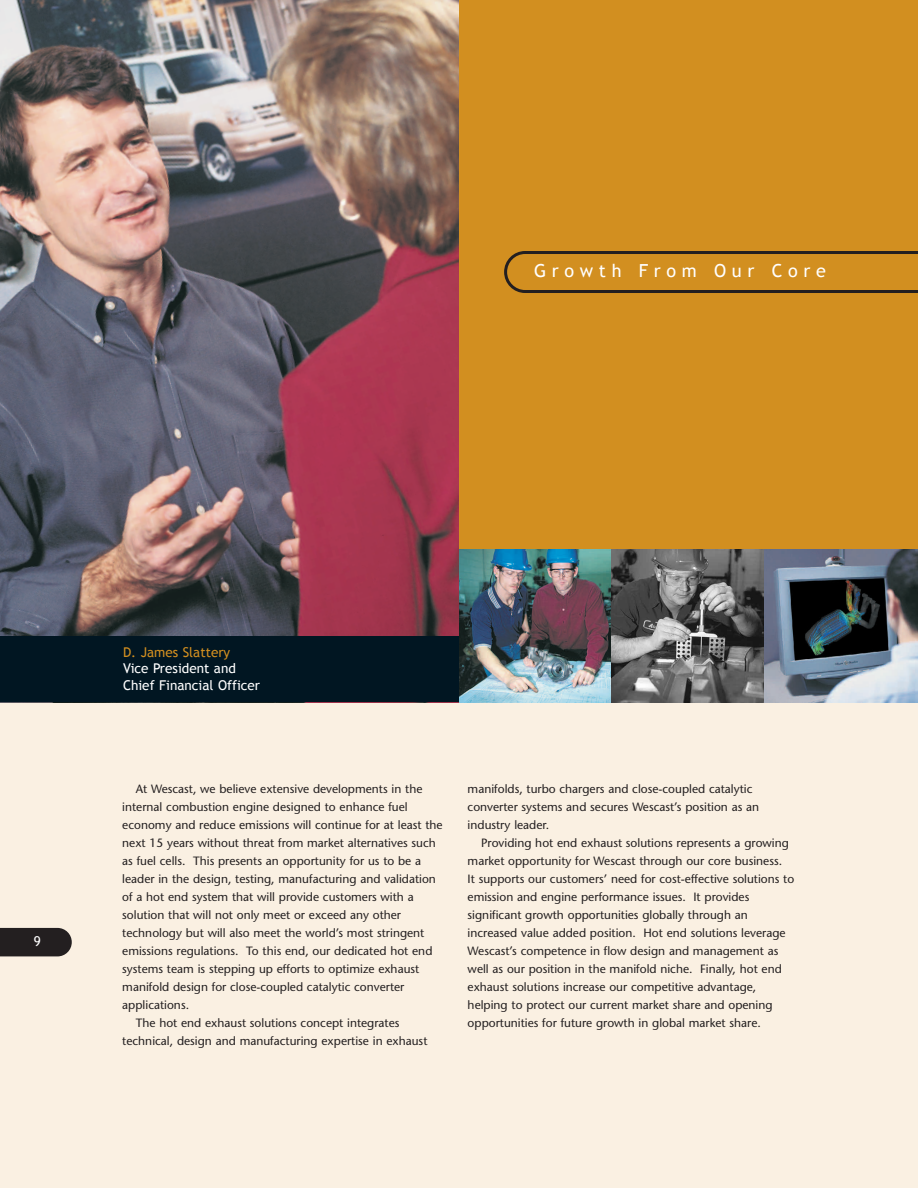
<style>
.page{position:relative;width:918px;height:1188px;background:#faf0e2}
.page>*{position:absolute;margin:0;border:0;box-sizing:border-box;transform-origin:0 0}
.t1{font:18px "Trebuchet MS";letter-spacing:.315em;color:#fff}
.t2{font:13.5px/16.2px "Trebuchet MS";color:#fff}
.t3{font:13.5px "Trebuchet MS";color:#d28f20}
.t4{font:12px/18px "Stone Sans";color:#231f20}
</style>
<div class="page">
<img style="left:0;top:0;width:459px;height:637px">
<div style="left:459px;top:0;width:459px;height:702px;background:#d28f20"></div>
<img style="left:459px;top:549px;width:459px;height:153px">
<svg style="left:612px;top:549px;width:153px;height:153px;background:#696969"></svg>
<div style="left:0;top:637px;width:459px;height:65px;background:#011622"></div>
<svg style="left:504px;top:251px;width:414px;height:42px"></svg>
<div style="left:0;top:928px;width:72px;height:28px;background:#231f20"></div>
<h1 class="t1" style="left:534px;top:260px;width:293px">Growth From Our Core</h1>
<p class="t2" style="left:34px;top:933px;width:9px">9</p>
<p class="t3" style="left:123px;top:645px;width:109px">D. James Slattery</p>
<p class="t2" style="left:123px;top:661px;width:139px">Vice President and<br>Chief Financial Officer</p>
<p class="t4" style="left:136px;top:780px;width:288px">At Wescast, we believe extensive developments in the</p>
<p class="t4" style="left:122px;top:798px;width:287px">internal combustion engine designed to enhance fuel</p>
<p class="t4" style="left:122px;top:816px;width:322px">economy and reduce emissions will continue for at least the</p>
<p class="t4" style="left:122px;top:834px;width:315px">next 15 years without threat from market alternatives such</p>
<p class="t4" style="left:122px;top:852px;width:300px">as fuel cells. This presents an opportunity for us to be a</p>
<p class="t4" style="left:122px;top:870px;width:315px">leader in the design, testing, manufacturing and validation</p>
<p class="t4" style="left:122px;top:888px;width:293px">of a hot end system that will provide customers with a</p>
<p class="t4" style="left:122px;top:906px;width:280px">solution that will not only meet or exceed any other</p>
<p class="t4" style="left:122px;top:924px;width:304px">technology but will also meet the world’s most stringent</p>
<p class="t4" style="left:122px;top:942px;width:312px">emissions regulations. To this end, our dedicated hot end</p>
<p class="t4" style="left:122px;top:960px;width:299px">systems team is stepping up efforts to optimize exhaust</p>
<p class="t4" style="left:122px;top:978px;width:284px">manifold design for close-coupled catalytic converter</p>
<p class="t4" style="left:122px;top:996px;width:68px">applications.</p>
<p class="t4" style="left:136px;top:1014px;width:265px">The hot end exhaust solutions concept integrates</p>
<p class="t4" style="left:122px;top:1032px;width:307px">technical, design and manufacturing expertise in exhaust</p>
<p class="t4" style="left:468px;top:780px;width:293px">manifolds, turbo chargers and close-coupled catalytic converter systems and secures Wescast’s position as an industry leader.</p>
<p class="t4" style="left:468px;top:834px;width:328px;text-indent:14px">Providing hot end exhaust solutions represents a growing market opportunity for Wescast through our core business.<br>It supports our customers’ need for cost-effective solutions to emission and engine performance issues. It provides significant growth opportunities globally through an increased value added position. Hot end solutions leverage Wescast’s competence in flow design and management as well as our position in the manifold niche. Finally, hot end exhaust solutions increase our competitive advantage, helping to protect our current market share and opening opportunities for future growth in global market share.</p>
</div>
